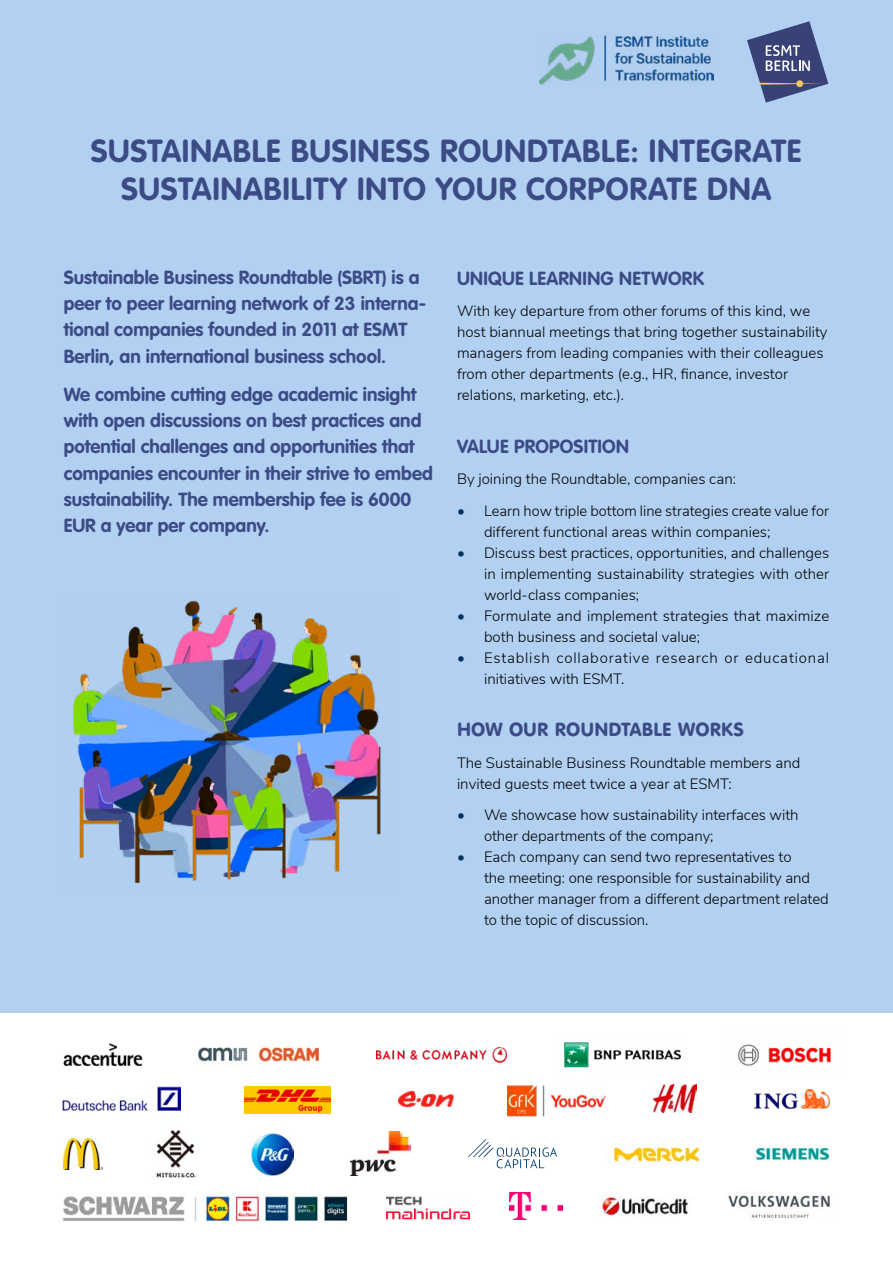
<style>
.page{position:relative;width:893px;height:1263px;background:#fff}
.page>*{position:absolute;margin:0;border:0;box-sizing:border-box;transform-origin:0 0}
.t1{font:700 31.5px/37.5px "VAG Rounded Std";letter-spacing:.025em;color:#3c4b86;text-align:center}
.t2{font:700 18.75px/26.2px "VAG Rounded Std";color:#3c4b86}
.t3{font:700 18.75px "VAG Rounded Std";letter-spacing:.02em;color:#3c4b86}
.t4{font:18.75px "VAG Rounded BT";letter-spacing:.005em;color:#3c4b86}
.t5{font:300 15px/21px "Nunito Sans";color:#000}
.t6{font:300 15px/21px "Nunito Sans";letter-spacing:.055em;color:#000}
.s1{color:#00315e}
</style>
<div class="page">
<div style="left:0;top:0;width:893px;height:1012px;background:#b2d1f2"></div>
<img style="left:539px;top:35px;width:175px;height:49px">
<img style="left:73px;top:600px;width:308px;height:283px">
<img style="left:351px;top:1131px;width:59px;height:45px">
<img style="left:63px;top:1043px;width:80px;height:24px">
<img style="left:564px;top:1042px;width:117px;height:26px">
<img style="left:63px;top:1086px;width:118px;height:25px">
<img style="left:509px;top:1193px;width:54px;height:26px">
<img style="left:398px;top:1088px;width:55px;height:21px">
<img style="left:654px;top:1085px;width:42px;height:28px">
<img style="left:64px;top:1138px;width:39px;height:31px">
<img style="left:607px;top:1142px;width:94px;height:22px">
<img style="left:198px;top:1046px;width:122px;height:22px">
<img style="left:754px;top:1145px;width:78px;height:18px">
<img style="left:598px;top:1196px;width:90px;height:20px">
<img style="left:728px;top:1193px;width:103px;height:27px">
<img style="left:376px;top:1048px;width:131px;height:14px">
<img style="left:507px;top:1085px;width:100px;height:32px">
<img style="left:156px;top:1130px;width:41px;height:49px">
<img style="left:251px;top:1133px;width:43px;height:43px">
<img style="left:386px;top:1196px;width:83px;height:23px">
<img style="left:754px;top:1090px;width:75px;height:18px">
<img style="left:244px;top:1086px;width:86px;height:28px">
<svg style="left:468px;top:1139px;width:89px;height:29px"></svg>
<img style="left:737px;top:1044px;width:95px;height:22px">
<img style="left:62px;top:1193px;width:286px;height:28px">
<svg style="left:747px;top:21px;width:81px;height:82px"></svg>
<div style="left:796px;top:80px;width:7px;height:7px;background:#f4c762;border-radius:3px"></div>
<h1 class="t1" style="left:91px;top:134px;width:712px">SUSTAINABLE BUSINESS ROUNDTABLE: INTEGRATE<br>SUSTAINABILITY INTO YOUR CORPORATE DNA</h1>
<p class="t2" style="left:64px;top:265px;width:364px">Sustainable Business Roundtable (SBRT) is a peer to peer learning network of 23 interna&shy;tional companies founded in 2011 at ESMT Berlin, an international business school.</p>
<p class="t2" style="left:64px;top:382px;width:371px">We combine cutting edge academic insight with open discussions on best practices and potential challenges and opportunities that companies encounter in their strive to embed sustainability. The membership fee is 6000<br>EUR a year per company.</p>
<p class="t3" style="left:457px;top:267px;width:249px">UNIQUE LEARNING NETWORK</p>
<p class="t5" style="left:457px;top:301px;width:372px">With key departure from other forums of this kind, we host biannual meetings that bring together sustainability managers from leading companies with their colleagues from other departments (e.g., HR, finance, investor relations, marketing, etc.).</p>
<p class="t2" style="left:457px;top:433px;width:174px">VALUE PROPOSITION</p>
<p class="t5" style="left:457px;top:469px;width:281px">By joining the Roundtable, companies can:</p>
<p class="t5" style="left:484px;top:500px;width:347px;text-indent:-27px"><span class="s1">•</span> Learn how triple bottom line strategies create value for different functional areas within companies;</p>
<p class="t5" style="left:484px;top:542px;width:347px;text-align:justify;text-indent:-27px"><span class="s1">•</span> Discuss best practices, opportunities, and challenges in implementing sustainability strategies with other world-class companies;</p>
<p class="t5" style="left:484px;top:605px;width:347px;text-indent:-27px"><span class="s1">•</span> Formulate and implement strategies that maximize both business and societal value;</p>
<p class="t6" style="left:484px;top:647px;width:346px;text-indent:-27px"><span class="s1">•</span> Establish collaborative research or educational initiatives with ESMT.</p>
<p class="t4" style="left:457px;top:717px;width:288px">HOW OUR ROUNDTABLE WORKS</p>
<p class="t5" style="left:457px;top:752px;width:345px">The Sustainable Business Roundtable members and invited guests meet twice a year at ESMT:</p>
<p class="t5" style="left:484px;top:805px;width:316px;text-indent:-27px"><span class="s1">•</span> We showcase how sustainability interfaces with other departments of the company;</p>
<p class="t5" style="left:484px;top:847px;width:346px;text-indent:-27px"><span class="s1">•</span> Each company can send two representatives to<br>the meeting: one responsible for sustainability and another manager from a different department related to the topic of discussion.</p>
</div>
